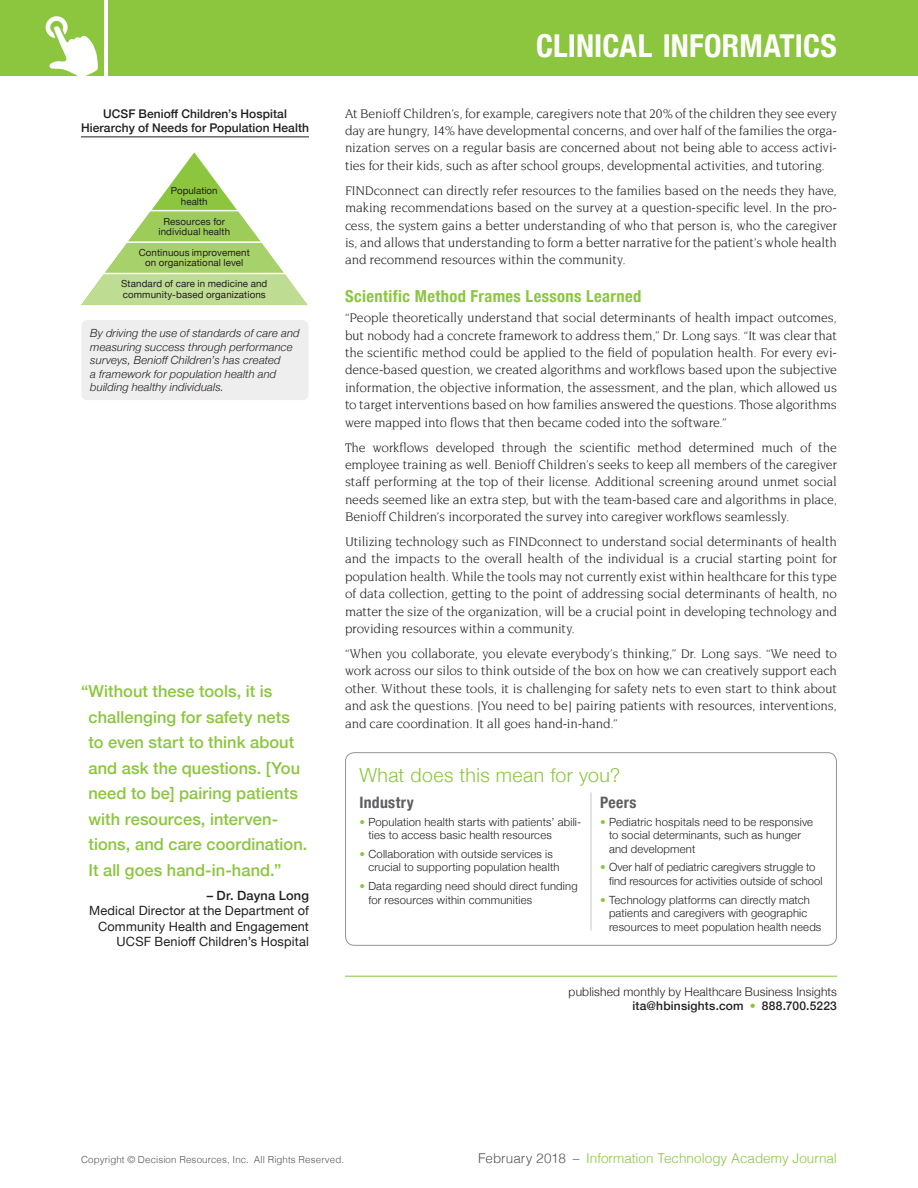
<style>
.page{position:relative;width:918px;height:1188px;background:#fff}
.page>*{position:absolute;margin:0;border:0;box-sizing:border-box;transform-origin:0 0}
.t1{font:700 condensed 31.5px "Helvetica Neue";letter-spacing:.005em;color:#fff}
.Article_closer__head{font:300 19.5px "Helvetica Neue";letter-spacing:.02em;color:#8bc63e}
.Quotes{font:500 16.5px/25.5px "Helvetica Neue";letter-spacing:.005em;color:#8bc63e}
.Heading_B{font:700 condensed 16.5px "Helvetica Neue";letter-spacing:.025em;color:#8bc63e}
.Article_closer__head-2{font:700 condensed 15.75px "Helvetica Neue";letter-spacing:.02em;color:#5f5f62}
.Body_text{font:13.5px/17.4px "Novarese";letter-spacing:-.01em;color:#231f20;text-align:justify}
.t2{font:300 13.5px "Helvetica";color:#8bc63e}
.Quotes__quoted_perso{font:12.75px/15.3px "Helvetica Neue";letter-spacing:.015em;color:#231f20;text-align:right}
.Graphic_headings{font:500 12px/14.4px "Helvetica Neue";letter-spacing:.005em;color:#231f20;text-align:center}
.Article_footer__publ{font:300 12px "Helvetica Neue";letter-spacing:.015em;color:#231f20}
.Article_footer__cont{font:500 12px "Helvetica Neue";letter-spacing:.015em;color:#231f20}
.t3{font:300 11.25px/13.5px "Helvetica Neue";letter-spacing:.015em;color:#231f20}
.Graphic__caption{font:italic 300 11.25px/13.5px "Helvetica Neue";letter-spacing:.01em;color:#231f20}
.t4{font:9.75px/10.5px "Helvetica Neue";letter-spacing:.01em;color:#231f20;text-align:center}
.t5{font:300 9.75px "Helvetica";letter-spacing:.015em;color:#57585a}
.s1{font-weight:500}
.s2{color:#8bc63e}
.s3{color:#57585a}
</style>
<div class="page">
<div style="left:108px;top:0;width:810px;height:76px;background:#8bc63e"></div>
<div style="left:0;top:0;width:104px;height:76px;background:#8bc63e"></div>
<svg style="left:45px;top:16px;width:53px;height:60px"></svg>
<hr style="left:345px;top:976px;width:492px;height:1px;background:#8bc63e">
<div style="left:345px;top:752px;width:492px;height:194px;border:1px solid #939598;border-radius:9px"></div>
<div style="left:84px;top:323px;width:222px;height:74px;background:#eeeeef;border-radius:3px"></div>
<div style="left:81px;top:320px;width:228px;height:80px;border:6px solid #eeeeef;border-radius:3px"></div>
<hr style="left:81px;top:136px;width:228px;height:1px;background:#231f20">
<svg style="left:81px;top:152px;width:227px;height:153px"></svg>
<hr style="left:94px;top:273px;width:200px;height:1px;background:#fff">
<hr style="left:117px;top:241px;width:155px;height:2px;background:#fff">
<hr style="left:141px;top:210px;width:106px;height:1px;background:#fff">
<p class="Graphic_headings" style="left:81px;top:105px;width:229px">UCSF Benioff Children’s Hospital<br>Hierarchy of Needs for Population Health</p>
<p class="t4" style="left:171px;top:186px;width:48px">Population health</p>
<p class="t4" style="left:158px;top:216px;width:73px">Resources for individual health</p>
<p class="t4" style="left:139px;top:247px;width:113px">Continuous improvement on organizational level</p>
<p class="t4" style="left:121px;top:279px;width:148px;text-align:left">Standard of care in medicine and community-based organizations</p>
<p class="Graphic__caption" style="left:90px;top:326px;width:211px">By driving the use of standards of care and measuring success through performance surveys, Benioff Children’s has created<br>a framework for population health and building healthy individuals.</p>
<p class="Quotes" style="left:88px;top:677px;width:220px;text-indent:-8px">“Without these tools, it is challenging for safety nets to even start to think about and ask the questions. [You need to be] pairing patients with resources, interven&shy;tions, and care coordination.<br>It all goes hand-in-hand.”</p>
<p class="Quotes__quoted_perso" style="left:89px;top:889px;width:221px"><span class="s1">– Dr. Dayna Long<br></span>Medical Director at the Department of<br>Community Health and Engagement<br>UCSF Benioff Children’s Hospital</p>
<h1 class="t1" style="left:536px;top:20px;width:302px">CLINICAL INFORMATICS</h1>
<p class="Body_text" style="left:345px;top:104px;width:493px">At Benioff Children’s, for example, caregivers note that 20% of the children they see every day are hungry, 14% have developmental concerns, and over half of the families the orga&shy;nization serves on a regular basis are concerned about not being able to access activi&shy;ties for their kids, such as after school groups, developmental activities, and tutoring.</p>
<p class="Body_text" style="left:345px;top:182px;width:494px">FINDconnect can directly refer resources to the families based on the needs they have, making recommendations based on the survey at a question-specific level. In the pro&shy;cess, the system gains a better understanding of who that person is, who the caregiver is, and allows that understanding to form a better narrative for the patient’s whole health and recommend resources within the community.</p>
<p class="Heading_B" style="left:345px;top:282px;width:298px">Scientific Method Frames Lessons Learned</p>
<p class="Body_text" style="left:345px;top:309px;width:494px">“People theoretically understand that social determinants of health impact outcomes, but nobody had a concrete framework to address them,” Dr. Long says. “It was clear that the scientific method could be applied to the field of population health. For every evi&shy;dence-based question, we created algorithms and workflows based upon the subjective information, the objective information, the assessment, and the plan, which allowed us to target interventions based on how families answered the questions. Those algorithms were mapped into flows that then became coded into the software.”</p>
<p class="Body_text" style="left:345px;top:438px;width:494px">The workflows developed through the scientific method determined much of the employee training as well. Benioff Children’s seeks to keep all members of the caregiver staff performing at the top of their license. Additional screening around unmet social needs seemed like an extra step, but with the team-based care and algorithms in place, Benioff Children’s incorporated the survey into caregiver workflows seamlessly.</p>
<p class="Body_text" style="left:345px;top:533px;width:494px">Utilizing technology such as FINDconnect to understand social determinants of health and the impacts to the overall health of the individual is a crucial starting point for population health. While the tools may not currently exist within healthcare for this type of data collection, getting to the point of addressing social determinants of health, no matter the size of the organization, will be a crucial point in developing technology and providing resources within a community.</p>
<p class="Body_text" style="left:345px;top:645px;width:494px">“When you collaborate, you elevate everybody’s thinking,” Dr. Long says. “We need to work across our silos to think outside of the box on how we can creatively support each other. Without these tools, it is challenging for safety nets to even start to think about and ask the questions. [You need to be] pairing patients with resources, interventions, and care coordination. It all goes hand-in-hand.”</p>
<p class="Article_closer__head" style="left:359px;top:759px;width:262px">What does this mean for you?</p>
<p class="Article_closer__head-2" style="left:359px;top:789px;width:56px">Industry</p>
<p class="t3" style="left:368px;top:814px;width:214px;text-indent:-9px"><span class="s2">•</span> Population health starts with patients’ abili&shy;ties to access basic health resources</p>
<p class="t3" style="left:368px;top:846px;width:193px;text-indent:-9px"><span class="s2">•</span> Collaboration with outside services is crucial to supporting population health</p>
<p class="t3" style="left:368px;top:878px;width:211px;text-indent:-9px"><span class="s2">•</span> Data regarding need should direct funding for resources within communities</p>
<p class="Article_closer__head-2" style="left:600px;top:789px;width:38px">Peers</p>
<p class="t3" style="left:609px;top:814px;width:206px;text-indent:-9px"><span class="s2">•</span> Pediatric hospitals need to be responsive to social determinants, such as hunger and development</p>
<p class="t3" style="left:609px;top:860px;width:215px;text-indent:-9px"><span class="s2">•</span> Over half of pediatric caregivers struggle to find resources for activities outside of school</p>
<p class="t3" style="left:609px;top:892px;width:214px;text-indent:-9px"><span class="s2">•</span> Technology platforms can directly match patients and caregivers with geographic resources to meet population health needs</p>
<p class="Article_footer__publ" style="left:569px;top:982px;width:270px">published monthly by Healthcare Business Insights</p>
<p class="Article_footer__cont" style="left:633px;top:997px;width:206px">ita@hbinsights.com <span class="s2">•</span> 888.700.5223</p>
<p class="t5" style="left:81px;top:1151px;width:265px">Copyright © Decision Resources, Inc. All Rights Reserved.</p>
<p class="t2" style="left:478px;top:1147px;width:360px"><span class="s3">February 2018 –</span> Information Technology Academy Journal</p>
</div>
